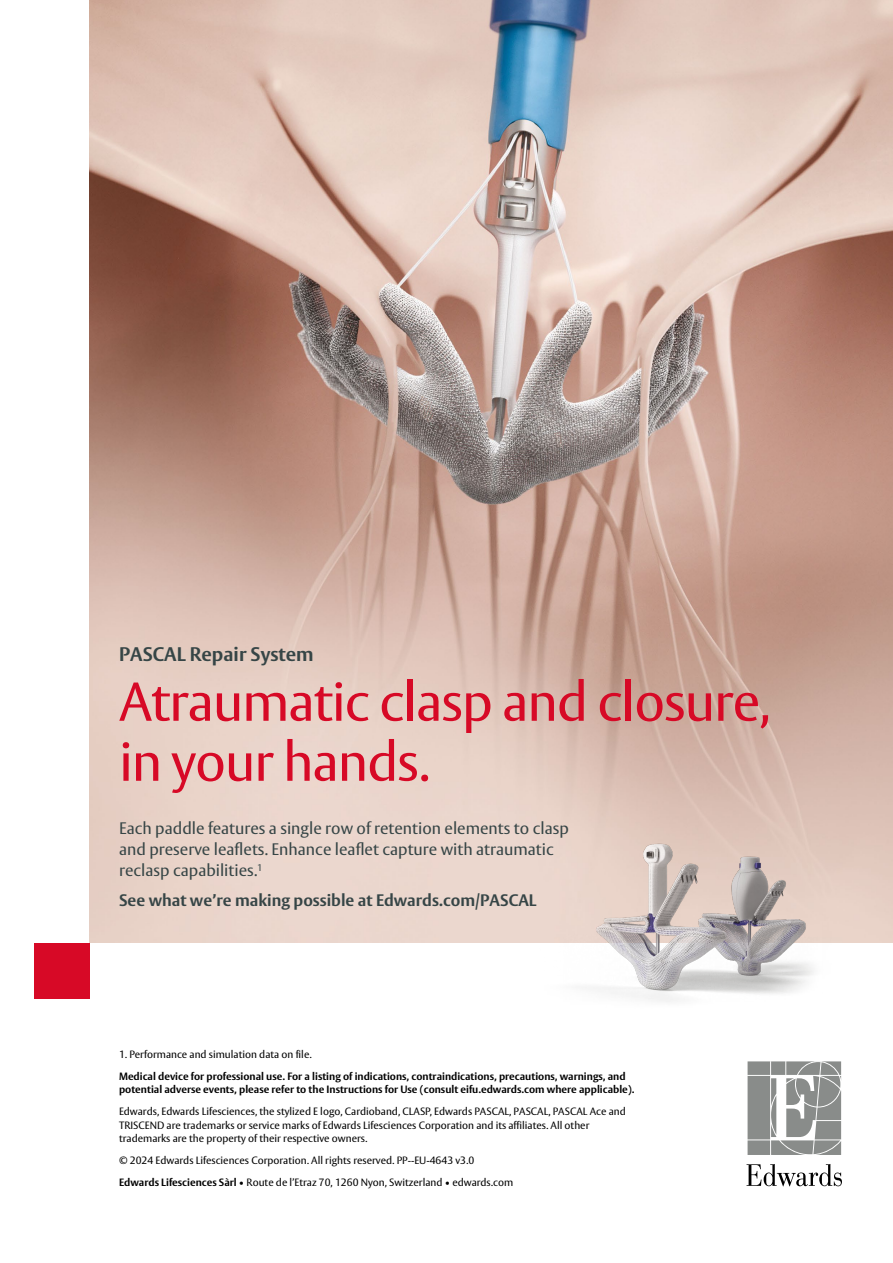
<style>
.page{position:relative;width:893px;height:1263px;background:#fff}
.page>*{position:absolute;margin:0;border:0;box-sizing:border-box;transform-origin:0 0}
.t1{font:54px/60px "Vesta Pro";letter-spacing:-.02em;color:#d70926}
.t2{font:700 19.5px "Vesta Pro";color:#364546}
.t3{font:16.5px/21px "Vesta Pro";color:#364546}
.t4{font:700 16.5px "Vesta Pro";color:#364546}
.t5{font:10.5px/13.5px "Vesta Pro";color:#000}
.t6{font:700 10.5px/13.5px "Vesta Pro";color:#000}
.s1{font-weight:700}
</style>
<div class="page">
<svg style="left:748px;top:1061px;width:93px;height:94px"></svg>
<svg style="left:746px;top:1164px;width:96px;height:22px"></svg>
<div style="left:34px;top:943px;width:55px;height:55px;background:#d70926"></div>
<img style="left:89px;top:0;width:804px;height:943px">
<img style="left:494px;top:809px;width:359px;height:193px">
<h2 class="t2" style="left:119px;top:642px;width:196px">PASCAL Repair System</h2>
<h1 class="t1" style="left:119px;top:671px;width:653px">Atraumatic clasp and closure, in your hands.</h1>
<h3 class="t3" style="left:119px;top:818px;width:451px">Each paddle features a single row of retention elements to clasp and preserve leaflets. Enhance leaflet capture with atraumatic reclasp capabilities.<sup>1</sup></h3>
<h3 class="t4" style="left:119px;top:890px;width:419px">See what we’re making possible at Edwards.com/PASCAL</h3>
<p class="t5" style="left:119px;top:1047px;width:194px">1. Performance and simulation data on file.</p>
<p class="t6" style="left:119px;top:1069px;width:517px">Medical device for professional use. For a listing of indications, contraindications, precautions, warnings, and potential adverse events, please refer to the Instructions for Use (consult eifu.edwards.com where applicable).</p>
<p class="t5" style="left:119px;top:1105px;width:508px">Edwards, Edwards Lifesciences, the stylized E logo, Cardioband, CLASP, Edwards PASCAL, PASCAL, PASCAL Ace and<br>TRISCEND are trademarks or service marks of Edwards Lifesciences Corporation and its affiliates. All other trademarks are the property of their respective owners.</p>
<p class="t5" style="left:119px;top:1149px;width:396px;line-height:22px">© 2024 Edwards Lifesciences Corporation. All rights reserved. PP--EU-4643 v3.0<br><span class="s1">Edwards Lifesciences Sàrl</span> • Route de l’Etraz 70, 1260 Nyon, Switzerland • edwards.com</p>
</div>
